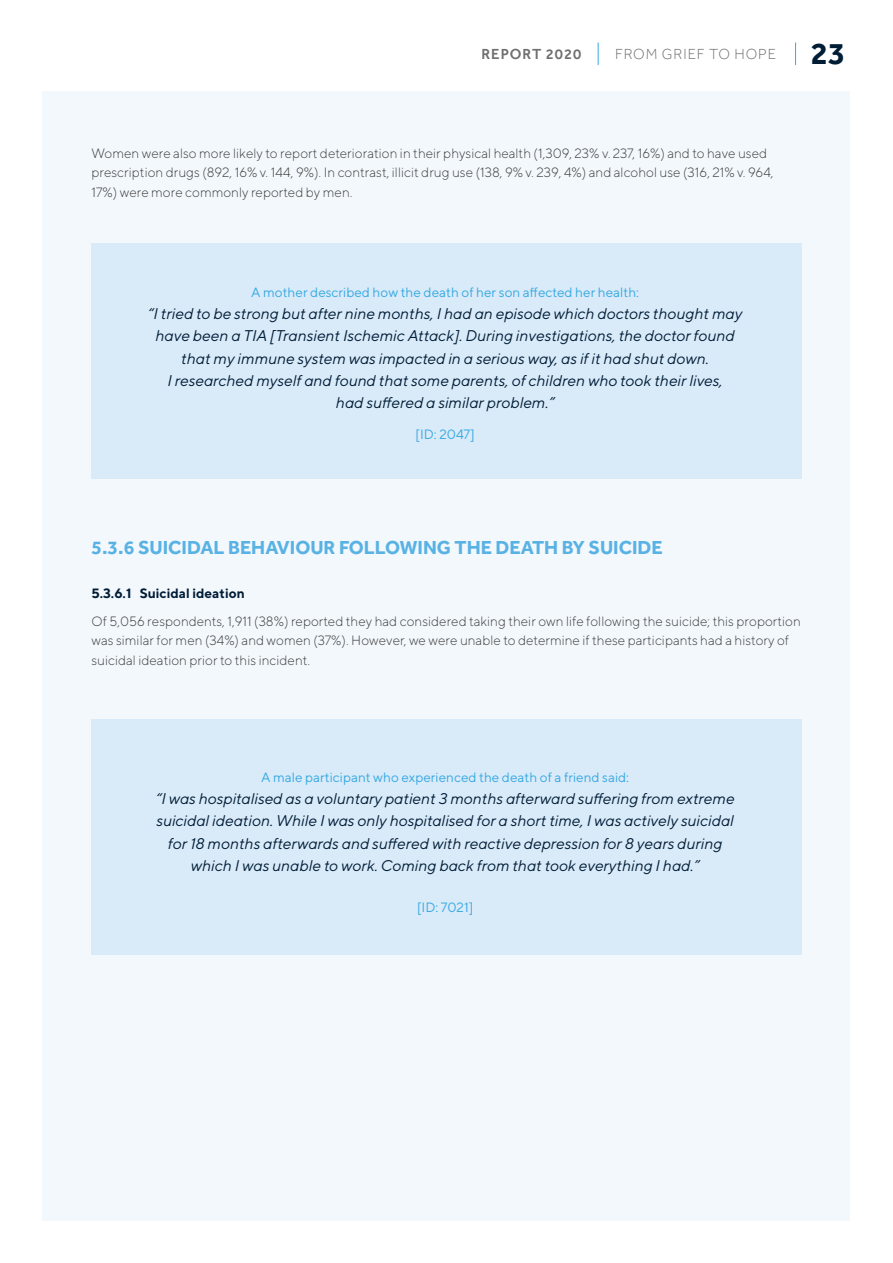
<style>
.page{position:relative;width:893px;height:1263px;background:#fff}
.page>*{position:absolute;margin:0;border:0;box-sizing:border-box;transform-origin:0 0}
.t1{font:700 19.5px "Effra";color:#59b2e4}
.t2{font:italic 15.45px/22.2px "TT Norms";color:#001d36;text-align:center}
.t3{font:300 15px "Effra";letter-spacing:.06em;color:#706f6f}
.t4{font:500 15px "Effra";letter-spacing:.06em;color:#706f6f}
.t5{font:300 13.5px/19.5px "TT Norms";color:#3c3c3b}
.t6{font:13.5px "TT Norms";color:#36a9e1}
.t7{font:700 13.5px "TT Norms";color:#001d36}
.s1{font-weight:700;font-size:31.5px;color:#001d36}
</style>
<div class="page">
<svg style="left:795px;top:43px;width:1px;height:22px"></svg>
<svg style="left:598px;top:43px;width:1px;height:22px"></svg>
<div style="left:43px;top:91px;width:807px;height:1129px;background:#f3f8fd"></div>
<div style="left:91px;top:243px;width:710px;height:236px;background:#d9eaf9"></div>
<div style="left:91px;top:719px;width:710px;height:236px;background:#d9eaf9"></div>
<p class="t4" style="left:482px;top:45px;width:101px">REPORT 2020</p>
<p class="t3" style="left:615px;top:45px;width:232px">FROM GRIEF TO HOPE <span class="s1">23</span></p>
<p class="t5" style="left:91px;top:143px;width:684px">Women were also more likely to report deterioration in their physical health (1,309, 23% v. 237, 16%) and to have used prescription drugs (892, 16% v. 144, 9%). In contrast, illicit drug use (138, 9% v. 239, 4%) and alcohol use (316, 21% v. 964,<br>17%) were more commonly reported by men.</p>
<p class="t6" style="left:251px;top:284px;width:389px">A mother described how the death of her son affected her health:</p>
<p class="t2" style="left:148px;top:302px;width:596px">“I tried to be strong but after nine months, I had an episode which doctors thought may have been a TIA [Transient Ischemic Attack]. During investigations, the doctor found that my immune system was impacted in a serious way, as if it had shut down.<br>I researched myself and found that some parents, of children who took their lives,<br>had suffered a similar problem.”</p>
<p class="t6" style="left:415px;top:426px;width:61px">[ID: 2047]</p>
<p class="t1" style="left:91px;top:536px;width:573px">5.3.6 SUICIDAL BEHAVIOUR FOLLOWING THE DEATH BY SUICIDE</p>
<p class="t7" style="left:91px;top:584px;width:155px">5.3.6.1 Suicidal ideation</p>
<p class="t5" style="left:91px;top:611px;width:711px">Of 5,056 respondents, 1,911 (38%) reported they had considered taking their own life following the suicide; this proportion was similar for men (34%) and women (37%). However, we were unable to determine if these participants had a history of suicidal ideation prior to this incident.</p>
<p class="t6" style="left:261px;top:769px;width:369px">A male participant who experienced the death of a friend said:</p>
<p class="t2" style="left:156px;top:787px;width:580px">“I was hospitalised as a voluntary patient 3 months afterward suffering from extreme suicidal ideation. While I was only hospitalised for a short time, I was actively suicidal for 18 months afterwards and suffered with reactive depression for 8 years during which I was unable to work. Coming back from that took everything I had.”</p>
<p class="t6" style="left:417px;top:899px;width:58px">[ID: 7021]</p>
</div>
